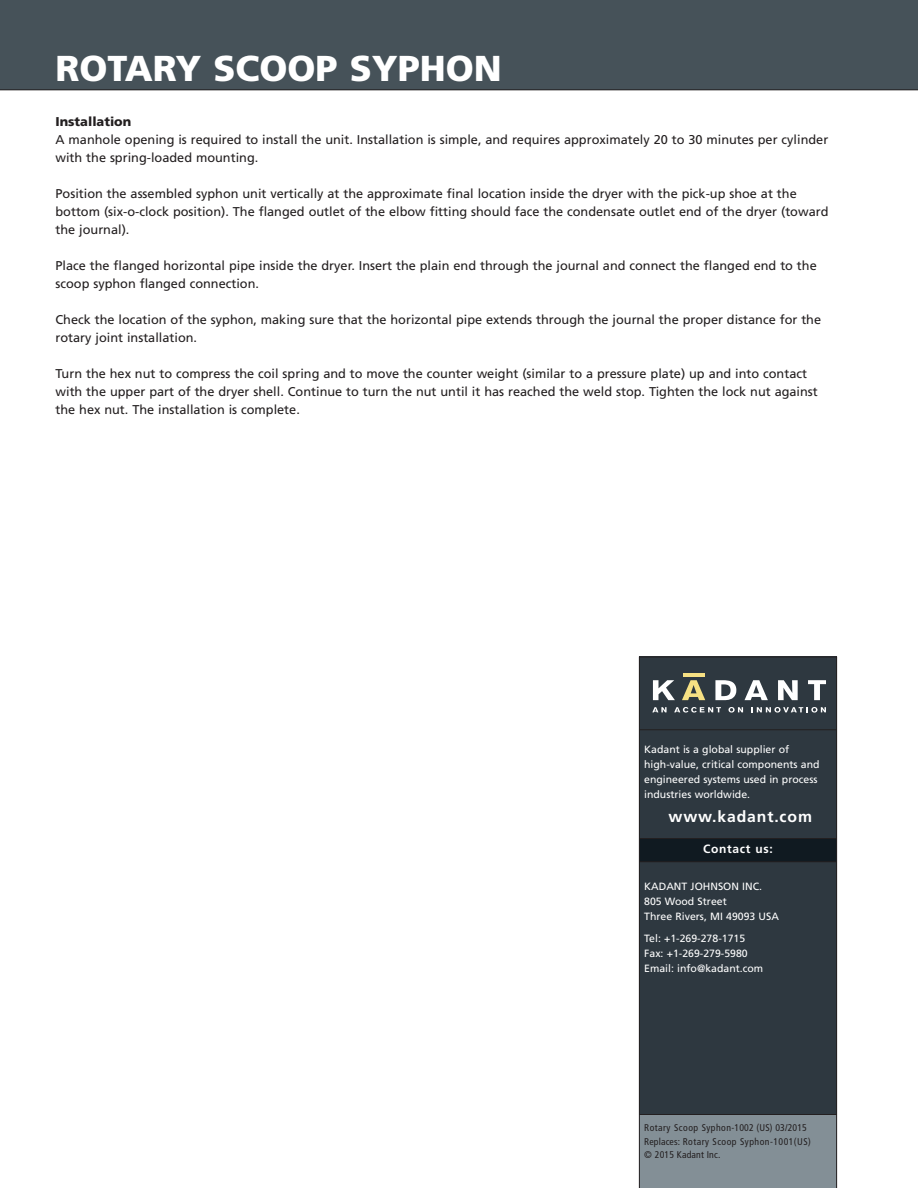
<style>
.page{position:relative;width:918px;height:1188px;background:#fff}
.page>*{position:absolute;margin:0;border:0;box-sizing:border-box;transform-origin:0 0}
.t1{font:900 36px "Frutiger LT";color:#fff}
.t2{font:700 15.75px "Frutiger LT";letter-spacing:.055em;color:#fff}
.t3{font:12.75px/18px "Frutiger LT";color:#231f20}
.t4{font:900 12.75px "Frutiger LT";color:#231f20}
.t5{font:700 12px "Frutiger LT";letter-spacing:.055em;color:#fff}
.t6{font:10.5px/15px "Frutiger LT";color:#fff}
.t7{font:condensed 9.75px/13.5px "Frutiger LT";letter-spacing:.05em;color:#231f20}
</style>
<div class="page">
<div style="left:0;top:0;width:918px;height:90px;background:#465259"></div>
<div style="left:639px;top:657px;width:198px;height:73px;background:#2e3840"></div>
<hr style="left:683px;top:673px;width:21px;height:4px;background:#f6e083">
<svg style="left:653px;top:680px;width:22px;height:20px"></svg>
<svg style="left:682px;top:680px;width:23px;height:20px"></svg>
<svg style="left:715px;top:680px;width:21px;height:20px"></svg>
<svg style="left:745px;top:680px;width:23px;height:20px"></svg>
<svg style="left:778px;top:680px;width:20px;height:20px"></svg>
<svg style="left:808px;top:680px;width:18px;height:20px"></svg>
<svg style="left:652px;top:707px;width:15px;height:5px"></svg>
<svg style="left:674px;top:707px;width:47px;height:6px"></svg>
<svg style="left:728px;top:707px;width:15px;height:6px"></svg>
<svg style="left:751px;top:707px;width:75px;height:6px"></svg>
<div style="left:639px;top:730px;width:198px;height:109px;background:#2e3840"></div>
<div style="left:639px;top:839px;width:198px;height:23px;background:#101a21"></div>
<div style="left:639px;top:862px;width:198px;height:253px;background:#2e3840"></div>
<div style="left:639px;top:1115px;width:198px;height:73px;background:#838f96"></div>
<hr style="left:639px;top:657px;width:1px;height:531px;background:#231f20">
<hr style="left:836px;top:657px;width:1px;height:531px;background:#231f20">
<hr style="left:639px;top:657px;width:198px;height:1px;background:#231f20">
<hr style="left:639px;top:729px;width:198px;height:1px;background:#231f20">
<hr style="left:639px;top:838px;width:198px;height:1px;background:#231f20">
<hr style="left:639px;top:861px;width:198px;height:1px;background:#231f20">
<hr style="left:639px;top:1114px;width:198px;height:1px;background:#231f20">
<h1 class="t1" style="left:56px;top:54px;width:448px">ROTARY SCOOP SYPHON</h1>
<p class="t4" style="left:56px;top:116px;width:77px">Installation</p>
<p class="t3" style="left:56px;top:131px;width:774px">A manhole opening is required to install the unit. Installation is simple, and requires approximately 20 to 30 minutes per cylinder with the spring-loaded mounting.</p>
<p class="t3" style="left:56px;top:185px;width:775px">Position the assembled syphon unit vertically at the approximate final location inside the dryer with the pick-up shoe at the bottom (six-o-clock position). The flanged outlet of the elbow fitting should face the condensate outlet end of the dryer (toward the journal).</p>
<p class="t3" style="left:56px;top:257px;width:763px">Place the flanged horizontal pipe inside the dryer. Insert the plain end through the journal and connect the flanged end to the scoop syphon flanged connection.</p>
<p class="t3" style="left:56px;top:311px;width:767px">Check the location of the syphon, making sure that the horizontal pipe extends through the journal the proper distance for the rotary joint installation.</p>
<p class="t3" style="left:56px;top:365px;width:764px">Turn the hex nut to compress the coil spring and to move the counter weight (similar to a pressure plate) up and into contact with the upper part of the dryer shell. Continue to turn the nut until it has reached the weld stop. Tighten the lock nut against the hex nut. The installation is complete.</p>
<p class="t6" style="left:644px;top:743px;width:177px">Kadant is a global supplier of high-value, critical components and engineered systems used in process industries worldwide.</p>
<p class="t2" style="left:668px;top:810px;width:145px">www.kadant.com</p>
<p class="t5" style="left:703px;top:844px;width:71px">Contact us:</p>
<p class="t6" style="left:644px;top:879px;width:136px">KADANT JOHNSON INC.<br>805 Wood Street<br>Three Rivers, MI 49093 USA</p>
<p class="t6" style="left:644px;top:932px;width:120px">Tel: +1-269-278-1715<br>Fax: +1-269-279-5980<br>Email: info@kadant.com</p>
<p class="t7" style="left:644px;top:1122px;width:168px">Rotary Scoop Syphon-1002 (US) 03/2015<br>Replaces: Rotary Scoop Syphon-1001(US) © 2015 Kadant Inc.</p>
</div>
